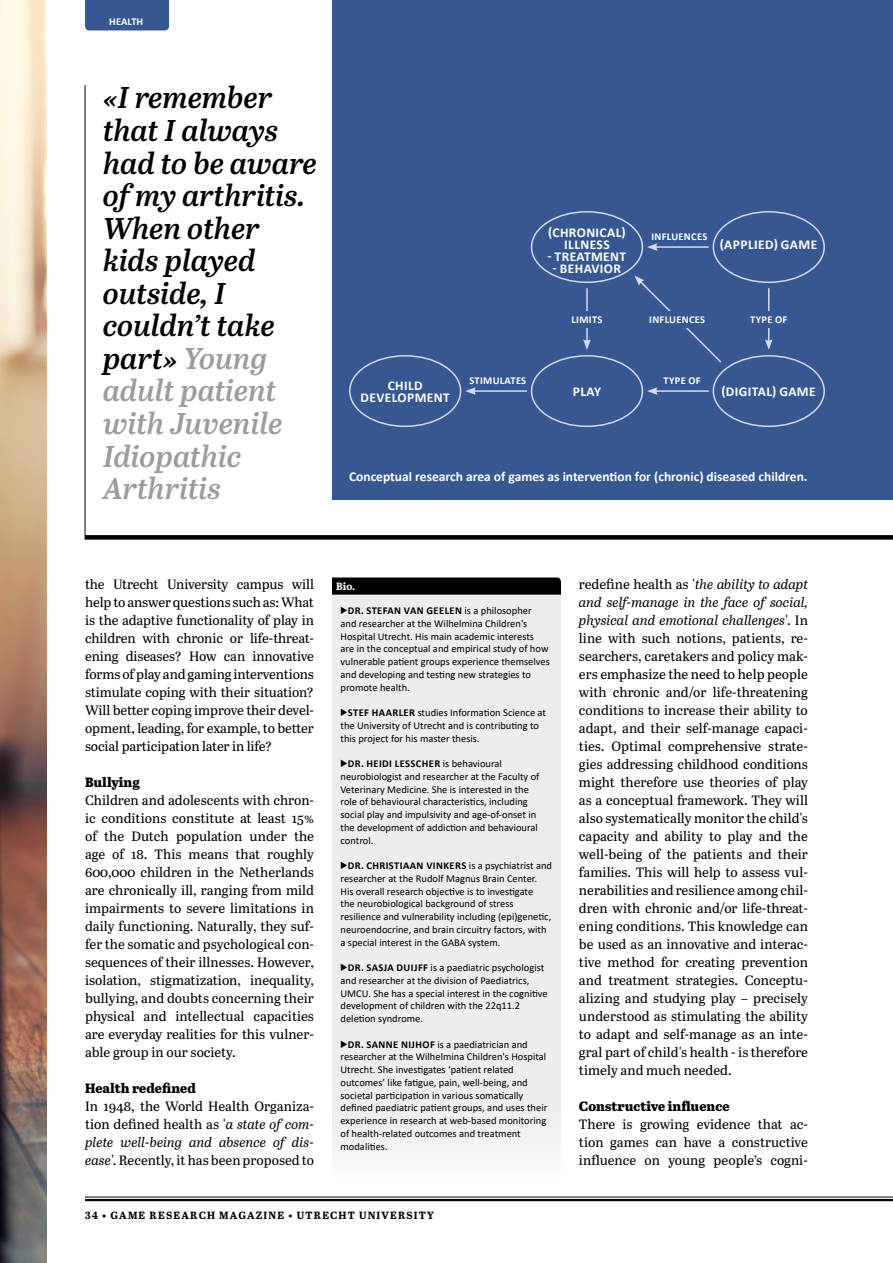
<style>
.page{position:relative;width:893px;height:1263px;background:#fff}
.page>*{position:absolute;margin:0;border:0;box-sizing:border-box;transform-origin:0 0}
.Intro{font:italic 600 30px/32.5px "Abril Text";color:#000}
.BROOD{font:13.5px/18px "Abril Text";color:#000;text-align:justify}
.BOX{font:700 13.5px/12px "Calibri";letter-spacing:.03em;color:#fff;text-align:center}
.BROOD-2{font:700 13.5px "Calibri";color:#fff}
.SUB_HEADER{font:800 13.5px "Abril Text";color:#000}
.BOX-2{font:10.5px/12.8px "Calibri";color:#000}
.BOX-3{font:700 10.5px "Calibri";letter-spacing:.03em;color:#fff}
.t1{font:700 10.5px "Abril Text";letter-spacing:.11em;color:#000}
.BROOD-3{font:700 10.5px "Abril Text";color:#fff}
.s1{color:#9c9c9c}
.s2{font-style:italic}
.s3{font-family:"Abril Text"}
.s4{font-weight:700}
</style>
<div class="page">
<div style="left:332px;top:0;width:561px;height:499px;background:#375792"></div>
<div style="left:332px;top:593px;width:229px;height:585px;background:#ededed"></div>
<svg style="left:332px;top:577px;width:229px;height:18px;background:#0b0b0b"></svg>
<div style="left:349px;top:355px;width:112px;height:72px;border:2px solid #d7d9ea;border-radius:50%"></div>
<div style="left:531px;top:355px;width:112px;height:72px;border:2px solid #d7d9ea;border-radius:50%"></div>
<div style="left:531px;top:211px;width:112px;height:72px;border:2px solid #d7d9ea;border-radius:50%"></div>
<div style="left:713px;top:355px;width:112px;height:72px;border:2px solid #d7d9ea;border-radius:50%"></div>
<div style="left:713px;top:211px;width:112px;height:72px;border:2px solid #d7d9ea;border-radius:50%"></div>
<hr style="left:655px;top:390px;width:54px;height:2px;background:#d7d9ea">
<svg style="left:647px;top:387px;width:10px;height:8px"></svg>
<hr style="left:655px;top:246px;width:54px;height:2px;background:#d7d9ea">
<svg style="left:647px;top:243px;width:10px;height:8px"></svg>
<svg style="left:634px;top:276px;width:88px;height:87px"></svg>
<hr style="left:586px;top:288px;width:2px;height:54px;background:#d7d9ea">
<svg style="left:583px;top:339px;width:8px;height:11px"></svg>
<hr style="left:768px;top:288px;width:1px;height:54px;background:#d7d9ea">
<svg style="left:765px;top:339px;width:8px;height:11px"></svg>
<hr style="left:473px;top:390px;width:54px;height:2px;background:#d7d9ea">
<svg style="left:465px;top:387px;width:11px;height:8px"></svg>
<div style="left:644px;top:311px;width:66px;height:16px;background:#375792"></div>
<div style="left:736px;top:311px;width:65px;height:16px;background:#375792"></div>
<div style="left:554px;top:311px;width:66px;height:16px;background:#375792"></div>
<div style="left:85px;top:535px;width:808px;height:5px;background:#000"></div>
<hr style="left:85px;top:85px;width:1px;height:455px;background:#000">
<hr style="left:85px;top:1197px;width:808px;height:1px;background:#000">
<hr style="left:85px;top:1199px;width:808px;height:2px;background:#000">
<img style="left:0;top:0;width:47px;height:1263px">
<div style="left:85px;top:0;width:84px;height:30px;background:#375792"></div>
<p class="BOX-3" style="left:109px;top:14px;width:35px">HEALTH</p>
<p class="Intro" style="left:103px;top:80px;width:216px">«I remember that I always had to be aware of my arthritis.<br>When other kids played outside, I couldn’t take part» <span class="s1">Young adult patient with Juvenile<br>Idiopathic<br>Arthritis</span></p>
<p class="BOX" style="left:360px;top:379px;width:91px">CHILD<br>DEVELOPMENT</p>
<p class="BOX-3" style="left:469px;top:373px;width:58px">STIMULATES</p>
<p class="BOX" style="left:548px;top:226px;width:79px">(CHRONICAL)</p>
<p class="BOX" style="left:564px;top:238px;width:47px">ILLNESS</p>
<p class="BOX" style="left:547px;top:250px;width:80px">- TREATMENT</p>
<p class="BOX" style="left:553px;top:262px;width:70px">- BEHAVIOR</p>
<p class="BOX-3" style="left:572px;top:312px;width:32px">LIMITS</p>
<p class="BOX-3" style="left:651px;top:229px;width:57px">INFLUENCES</p>
<p class="BOX" style="left:720px;top:238px;width:99px">(APPLIED) GAME</p>
<p class="BOX-3" style="left:649px;top:312px;width:57px">INFLUENCES</p>
<p class="BOX-3" style="left:750px;top:312px;width:39px">TYPE OF</p>
<p class="BOX-3" style="left:664px;top:373px;width:39px">TYPE OF</p>
<p class="BOX" style="left:573px;top:385px;width:30px">PLAY</p>
<p class="BOX" style="left:721px;top:385px;width:96px">(DIGITAL) GAME</p>
<p class="BROOD-2" style="left:349px;top:467px;width:460px">Conceptual research area of games as intervention for (chronic) diseased children.</p>
<p class="BROOD" style="left:85px;top:575px;width:230px">the Utrecht University campus will help to answer questions such as: What is the adaptive functionality of play in children with chronic or life-threat&shy;ening diseases? How can innovative forms of play and gaming interventions stimulate coping with their situation?<br>Will better coping improve their devel&shy;opment, leading, for example, to better social participation later in life?</p>
<p class="SUB_HEADER" style="left:85px;top:772px;width:57px">Bullying</p>
<p class="BROOD" style="left:85px;top:791px;width:230px">Children and adolescents with chron&shy;ic conditions constitute at least 15% of the Dutch population under the age of 18. This means that roughly 600,000 children in the Netherlands are chronically ill, ranging from mild impairments to severe limitations in daily functioning. Naturally, they suf&shy;fer the somatic and psychological con&shy;sequences of their illnesses. However, isolation, stigmatization, inequality, bullying, and doubts concerning their physical and intellectual capacities are everyday realities for this vulner&shy;able group in our society.</p>
<p class="SUB_HEADER" style="left:85px;top:1078px;width:112px">Health redefined</p>
<p class="BROOD" style="left:85px;top:1097px;width:230px">In 1948, the World Health Organiza&shy;tion defined health as '<span class="s2">a state of com&shy;plete well-being and absence of dis&shy;ease</span>'. Recently, it has been proposed to</p>
<p class="BROOD-3" style="left:336px;top:579px;width:21px">Bio.</p>
<p class="BOX-2" style="left:340px;top:604px;width:211px"><span class="s3">v</span> <span class="s4">DR. STEFAN VAN GEELEN</span> is a philosopher and researcher at the Wilhelmina Children's Hospital Utrecht. His main academic interests are in the conceptual and empirical study of how vulnerable patient groups experience themselves and developing and testing new strategies to promote health.</p>
<p class="BOX-2" style="left:340px;top:706px;width:207px"><span class="s3">v</span> <span class="s4">STEF HAARLER</span> studies Information Science at the University of Utrecht and is contributing to this project for his master thesis.</p>
<p class="BOX-2" style="left:340px;top:757px;width:200px"><span class="s3">v</span> <span class="s4">DR. HEIDI LESSCHER</span> is behavioural neurobiologist and researcher at the Faculty of Veterinary Medicine. She is interested in the role of behavioural characteristics, including social play and impulsivity and age-of-onset in the development of addiction and behavioural control.</p>
<p class="BOX-2" style="left:340px;top:859px;width:213px"><span class="s3">v</span> <span class="s4">DR. CHRISTIAAN VINKERS</span> is a psychiatrist and researcher at the Rudolf Magnus Brain Center.<br>His overall research objective is to investigate<br>the neurobiological background of stress resilience and vulnerability including (epi)genetic, neuroendocrine, and brain circuitry factors, with a special interest in the GABA system.</p>
<p class="BOX-2" style="left:340px;top:961px;width:209px"><span class="s3">v</span> <span class="s4">DR. SASJA DUIJFF</span> is a paediatric psychologist and researcher at the division of Paediatrics, UMCU. She has a special interest in the cognitive development of children with the 22q11.2 deletion syndrome.</p>
<p class="BOX-2" style="left:341px;top:1037px;width:208px"><span class="s3">v</span> <span class="s4">DR. SANNE NIJHOF</span> is a paediatrician and researcher at the Wilhelmina Children's Hospital Utrecht. She investigates ‘patient related outcomes’ like fatigue, pain, well-being, and societal participation in various somatically defined paediatric patient groups, and uses their experience in research at web-based monitoring of health-related outcomes and treatment modalities.</p>
<p class="BROOD" style="left:579px;top:575px;width:230px">redefine health as '<span class="s2">the ability to adapt and self-manage in the face of social, physical and emotional challenges</span>'. In line with such notions, patients, re&shy;searchers, caretakers and policy mak&shy;ers emphasize the need to help people with chronic and/or life-threatening conditions to increase their ability to adapt, and their self-manage capaci&shy;ties. Optimal comprehensive strate&shy;gies addressing childhood conditions might therefore use theories of play as a conceptual framework. They will also systematically monitor the child's capacity and ability to play and the well-being of the patients and their families. This will help to assess vul&shy;nerabilities and resilience among chil&shy;dren with chronic and/or life-threat&shy;ening conditions. This knowledge can be used as an innovative and interac&shy;tive method for creating prevention and treatment strategies. Conceptu&shy;alizing and studying play – precisely understood as stimulating the ability to adapt and self-manage as an inte&shy;gral part of child's health - is therefore timely and much needed.</p>
<p class="SUB_HEADER" style="left:579px;top:1096px;width:152px">Constructive influence</p>
<p class="BROOD" style="left:579px;top:1115px;width:230px">There is growing evidence that ac&shy;tion games can have a constructive influence on young people’s cogni-</p>
<p class="t1" style="left:85px;top:1208px;width:350px">34 • GAME RESEARCH MAGAZINE • UTRECHT UNIVERSITY</p>
</div>
